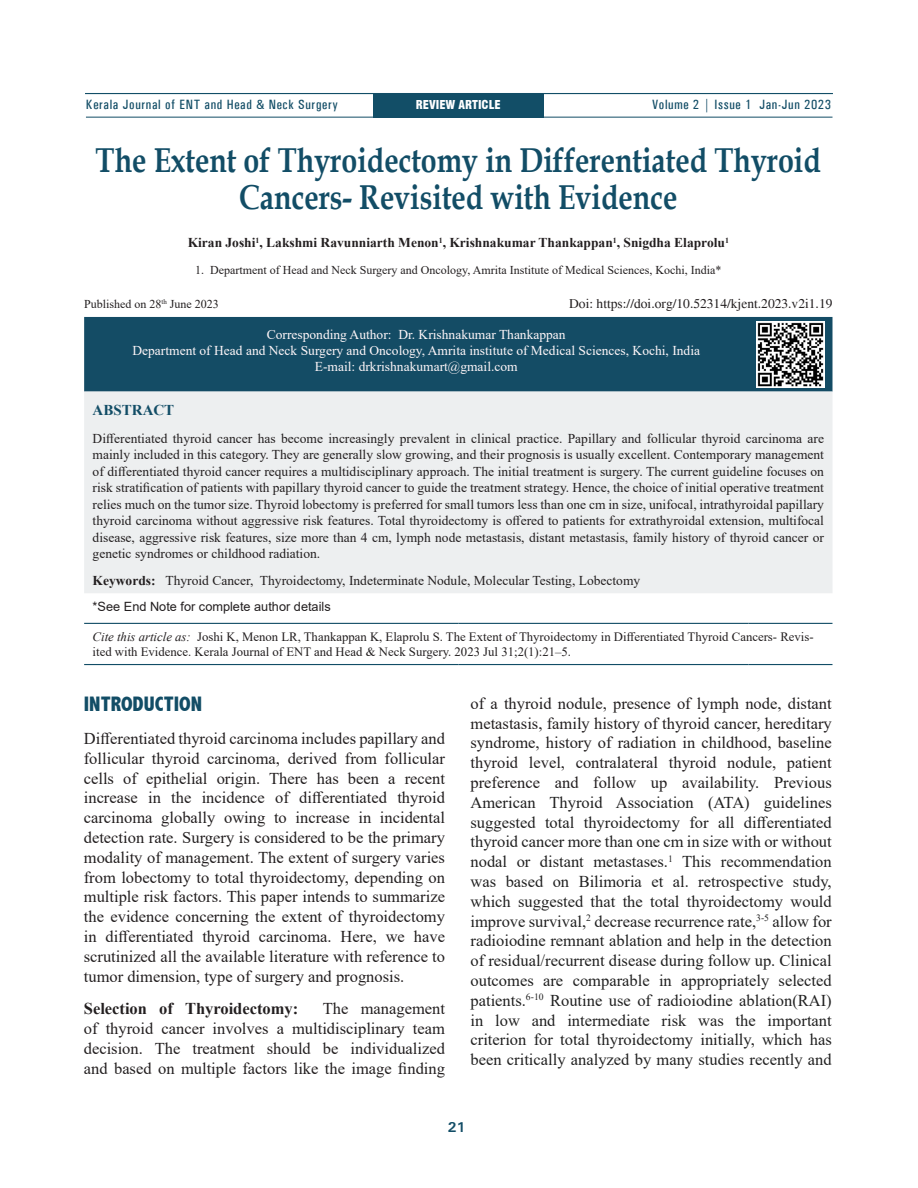
<style>
.page{position:relative;width:918px;height:1188px;background:#fff}
.page>*{position:absolute;margin:0;border:0;box-sizing:border-box;transform-origin:0 0}
.t1{font:700 34.5px/37.5px "Book Antiqua";color:#124d66;text-align:center;scale:.83 1}
.Head_ENT{font:800 condensed 21px "Abadi";color:#124d66}
.J_Para_2_ENT{font:16.5px/19.8px "Times New Roman";color:#212121;text-align:justify}
.J_Para_2_ENT-2{font:16.5px/19.8px "Times New Roman";color:#231f20;text-align:justify}
.J_Para_2_ENT-3{font:700 16.5px "Times New Roman";color:#231f20}
.t2{font:700 15px "Times New Roman";color:#124d66}
.t3{font:700 14.25px "Univers";color:#124d66}
.Abstract{font:13.5px/16.5px "Times New Roman";color:#231f20;text-align:justify}
.Main_title_03{font:13.5px/16.2px "Times New Roman";color:#fef6f9;text-align:center}
.Main_Title_02{font:700 13.5px "Times New Roman";color:#231f20}
.t4{font:500 condensed 13.5px "Univers";letter-spacing:.05em;color:#124d66}
.Article_INFO{font:13.5px "Times";color:#231f20}
.t5{font:12.75px/15.3px "Times New Roman";color:#231f20}
.t6{font:12.75px "Arial";color:#231f20}
.Main_title_03-2{font:12px "Times New Roman";color:#231f20}
.Article_INFO-2{font:900 condensed 12px "Swiss 721 BT";color:#fff}
.s1{font-weight:700}
.s2{font-style:italic}
.s3{color:#231f20}
</style>
<div class="page">
<hr style="left:85px;top:93px;width:748px;height:1px;background:#124e67">
<div style="left:373px;top:94px;width:171px;height:23px;background:#124e67"></div>
<div style="left:84px;top:317px;width:748px;height:75px;background:#144c65"></div>
<div style="left:84px;top:392px;width:748px;height:201px;background:#edeff0"></div>
<hr style="left:84px;top:623px;width:374px;height:1px;background:#124d66">
<hr style="left:458px;top:623px;width:290px;height:1px;background:#124d66">
<hr style="left:748px;top:623px;width:84px;height:1px;background:#124d66">
<hr style="left:84px;top:664px;width:374px;height:1px;background:#124d66">
<hr style="left:458px;top:664px;width:290px;height:1px;background:#124d66">
<hr style="left:748px;top:664px;width:84px;height:1px;background:#124d66">
<img style="left:757px;top:321px;width:67px;height:66px">
<hr style="left:86px;top:117px;width:747px;height:1px;background:#124d66">
<p class="t4" style="left:86px;top:97px;width:253px">Kerala Journal of ENT and Head &amp; Neck Surgery</p>
<p class="t4" style="left:652px;top:96px;width:180px">Volume 2 | Issue 1 Jan-Jun 2023</p>
<p class="Article_INFO-2" style="left:416px;top:97px;width:86px">REVIEW ARTICLE</p>
<p class="t1" style="left:96px;top:141px;width:875px">The Extent of Thyroidectomy in Differentiated Thyroid<br>Cancers- Revisited with Evidence</p>
<p class="Main_Title_02" style="left:188px;top:233px;width:543px">Kiran Joshi<sup>1</sup>, Lakshmi Ravunniarth Menon<sup>1</sup>, Krishnakumar Thankappan<sup>1</sup>, Snigdha Elaprolu<sup>1</sup></p>
<p class="Main_title_03-2" style="left:195px;top:262px;width:528px">1. Department of Head and Neck Surgery and Oncology, Amrita Institute of Medical Sciences, Kochi, India*</p>
<p class="Main_title_03-2" style="left:84px;top:296px;width:136px">Published on 28<sup>th</sup> June 2023</p>
<p class="Article_INFO" style="left:569px;top:296px;width:265px">Doi: https://doi.org/10.52314/kjent.2023.v2i1.19</p>
<p class="Main_title_03" style="left:132px;top:326px;width:569px">Corresponding Author: Dr. Krishnakumar Thankappan<br>Department of Head and Neck Surgery and Oncology, Amrita institute of Medical Sciences, Kochi, India</p>
<p class="Main_title_03" style="left:315px;top:358px;width:204px">E-mail: drkrishnakumart@gmail.com</p>
<p class="t2" style="left:93px;top:399px;width:83px">ABSTRACT</p>
<p class="Abstract" style="left:93px;top:430px;width:733px">Differentiated thyroid cancer has become increasingly prevalent in clinical practice. Papillary and follicular thyroid carcinoma are mainly included in this category. They are generally slow growing, and their prognosis is usually excellent. Contemporary management of differentiated thyroid cancer requires a multidisciplinary approach. The initial treatment is surgery. The current guideline focuses on risk stratification of patients with papillary thyroid cancer to guide the treatment strategy. Hence, the choice of initial operative treatment relies much on the tumor size. Thyroid lobectomy is preferred for small tumors less than one cm in size, unifocal, intrathyroidal papillary thyroid carcinoma without aggressive risk features. Total thyroidectomy is offered to patients for extrathyroidal extension, multifocal disease, aggressive risk features, size more than 4 cm, lymph node metastasis, distant metastasis, family history of thyroid cancer or genetic syndromes or childhood radiation.</p>
<p class="Abstract" style="left:93px;top:572px;width:549px"><span class="s1">Keywords:</span> Thyroid Cancer, Thyroidectomy, Indeterminate Nodule, Molecular Testing, Lobectomy</p>
<p class="t6" style="left:93px;top:598px;width:240px">*See End Note for complete author details</p>
<p class="t5" style="left:93px;top:628px;width:722px"><span class="s2">Cite this article as:</span> Joshi K, Menon LR, Thankappan K, Elaprolu S. The Extent of Thyroidectomy in Differentiated Thyroid Cancers- Revis&shy;ited with Evidence. Kerala Journal of ENT and Head &amp; Neck Surgery. 2023 Jul 31;2(1):21–5.</p>
<p class="J_Para_2_ENT" style="left:471px;top:693px;width:363px"><span class="s3">of a thyroid nodule, presence of lymph node, distant metastasis, family history of thyroid cancer, hereditary syndrome, history of radiation in childhood, baseline thyroid level, contralateral thyroid nodule, patient preference and follow up availability.</span> Previous American Thyroid Association (ATA) guidelines suggested total thyroidectomy for all differentiated thyroid cancer more than one cm in size with or without nodal or distant metastases.<sup>1</sup> This recommendation was based on Bilimoria et al. retrospective study, which suggested that the total thyroidectomy would improve survival,<sup>2</sup> decrease recurrence rate,<sup>3-5</sup> allow for radioiodine remnant ablation and help in the detection of residual/recurrent disease during follow up. Clinical outcomes are comparable in appropriately selected patients.<sup>6-10</sup> Routine use of radioiodine ablation(RAI) in low and intermediate risk was the important criterion for total thyroidectomy initially, which has been critically analyzed by many studies recently and</p>
<p class="Head_ENT" style="left:84px;top:692px;width:120px">INTRODUCTION</p>
<p class="J_Para_2_ENT-2" style="left:84px;top:728px;width:363px">Differentiated thyroid carcinoma includes papillary and follicular thyroid carcinoma, derived from follicular cells of epithelial origin. There has been a recent increase in the incidence of differentiated thyroid carcinoma globally owing to increase in incidental detection rate. Surgery is considered to be the primary modality of management. The extent of surgery varies from lobectomy to total thyroidectomy, depending on multiple risk factors. This paper intends to summarize the evidence concerning the extent of thyroidectomy in differentiated thyroid carcinoma. Here, we have scrutinized all the available literature with reference to tumor dimension, type of surgery and prognosis.</p>
<p class="J_Para_2_ENT-3" style="left:84px;top:997px;width:216px">Selection of Thyroidectomy:</p>
<p class="J_Para_2_ENT-2" style="left:84px;top:998px;width:363px;text-indent:239px">The management of thyroid cancer involves a multidisciplinary team decision. The treatment should be individualized and based on multiple factors like the image finding</p>
<p class="t3" style="left:448px;top:1118px;width:19px">21</p>
</div>
